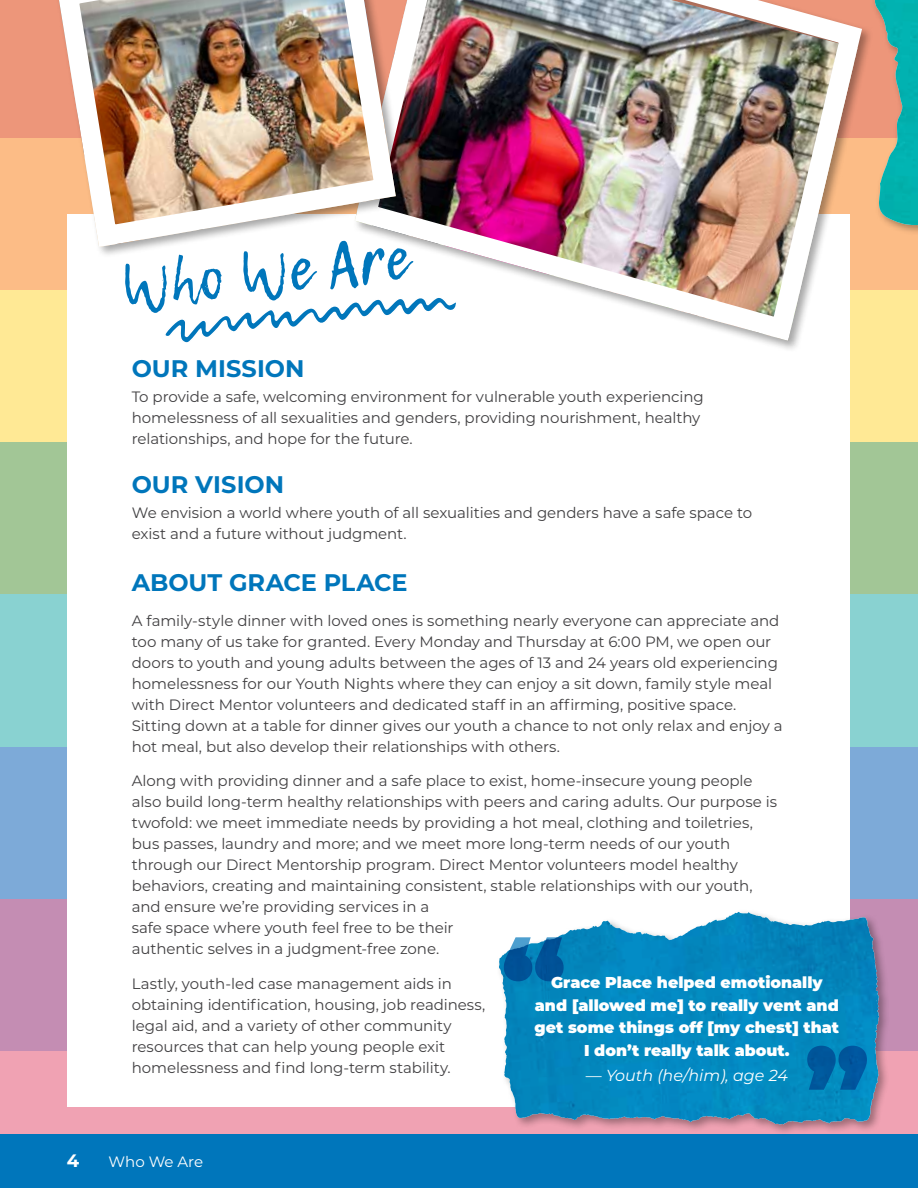
<style>
.page{position:relative;width:918px;height:1188px;background:#fff}
.page>*{position:absolute;margin:0;border:0;box-sizing:border-box;transform-origin:0 0}
.t1{font:60px "Lemon Tuesday";color:#0076bb}
.t2{font:700 24px "Montserrat";color:#0076bb}
.t3{font:700 18px "Montserrat";color:#fff}
.t4{font:italic 15.9px "Montserrat";color:#fff}
.t5{font:900 15.75px/22.5px "Montserrat";color:#fff;text-align:center}
.t6{font:15px/21px "Montserrat";letter-spacing:-.005em;color:#414042}
.t7{font:15px "Montserrat";color:#fff}
.s1{font-style:normal}
</style>
<div class="page">
<div style="left:0;top:0;width:918px;height:139px;background:#ed967a"></div>
<div style="left:0;top:139px;width:918px;height:152px;background:#fcbc86"></div>
<div style="left:0;top:291px;width:918px;height:152px;background:#ffe995"></div>
<div style="left:0;top:443px;width:918px;height:152px;background:#a2c696"></div>
<div style="left:0;top:595px;width:918px;height:152px;background:#89d2d1"></div>
<div style="left:0;top:747px;width:918px;height:152px;background:#7daad8"></div>
<div style="left:0;top:899px;width:918px;height:153px;background:#c48db3"></div>
<div style="left:0;top:1052px;width:918px;height:136px;background:#f0a2b3"></div>
<div style="left:68px;top:215px;width:782px;height:892px;background:#fff"></div>
<div style="left:0;top:1134px;width:918px;height:54px;background:#0076bb"></div>
<div style="left:496px;top:909px;width:394px;height:227px;background:#000;opacity:.35"></div>
<svg style="left:499px;top:912px;width:380px;height:213px;background:#1c8ec0"></svg>
<img style="left:598px;top:912px;width:140px;height:28px">
<svg style="left:504px;top:937px;width:60px;height:44px;background:#1b6faa"></svg>
<svg style="left:807px;top:1046px;width:60px;height:44px;background:#0066a7"></svg>
<img style="left:408px;top:0;width:398px;height:349px">
<img style="left:46px;top:0;width:361px;height:258px">
<div style="left:803px;top:0;width:115px;height:308px;background:#000;opacity:.35"></div>
<svg style="left:806px;top:0;width:112px;height:298px"></svg>
<img style="left:875px;top:0;width:43px;height:226px">
<svg style="left:165px;top:289px;width:293px;height:60px"></svg>
<h1 class="t1" style="left:118px;top:253px;width:289px;rotate:-6deg">Who We Are</h1>
<h2 class="t2" style="left:132px;top:351px;width:174px">OUR MISSION</h2>
<p class="t6" style="left:132px;top:386px;width:573px">To provide a safe, welcoming environment for vulnerable youth experiencing homelessness of all sexualities and genders, providing nourishment, healthy relationships, and hope for the future.</p>
<h2 class="t2" style="left:132px;top:467px;width:154px">OUR VISION</h2>
<p class="t6" style="left:132px;top:501px;width:622px">We envision a world where youth of all sexualities and genders have a safe space to exist and a future without judgment.</p>
<h2 class="t2" style="left:132px;top:565px;width:277px">ABOUT GRACE PLACE</h2>
<p class="t6" style="left:132px;top:609px;width:652px">A family-style dinner with loved ones is something nearly everyone can appreciate and too many of us take for granted. Every Monday and Thursday at 6:00 PM, we open our doors to youth and young adults between the ages of 13 and 24 years old experiencing homelessness for our Youth Nights where they can enjoy a sit down, family style meal with Direct Mentor volunteers and dedicated staff in an affirming, positive space.<br>Sitting down at a table for dinner gives our youth a chance to not only relax and enjoy a hot meal, but also develop their relationships with others.</p>
<p class="t6" style="left:132px;top:770px;width:647px">Along with providing dinner and a safe place to exist, home-insecure young people also build long-term healthy relationships with peers and caring adults. Our purpose is twofold: we meet immediate needs by providing a hot meal, clothing and toiletries, bus passes, laundry and more; and we meet more long-term needs of our youth through our Direct Mentorship program. Direct Mentor volunteers model healthy behaviors, creating and maintaining consistent, stable relationships with our youth, and ensure we’re providing services in a<br>safe space where youth feel free to be their<br>authentic selves in a judgment-free zone.</p>
<p class="t6" style="left:132px;top:972px;width:355px">Lastly, youth-led case management aids in obtaining identification, housing, job readiness, legal aid, and a variety of other community resources that can help young people exit homelessness and find long-term stability.</p>
<p class="t5" style="left:535px;top:970px;width:306px">Grace Place helped emotionally and [allowed me] to really vent and get some things off [my chest] that<br>I don’t really talk about.</p>
<p class="t4" style="left:586px;top:1064px;width:203px"><span class="s1">—</span> Youth (he/him), age 24</p>
<p class="t3" style="left:67px;top:1147px;width:14px">4</p>
<p class="t7" style="left:109px;top:1151px;width:96px">Who We Are</p>
</div>
